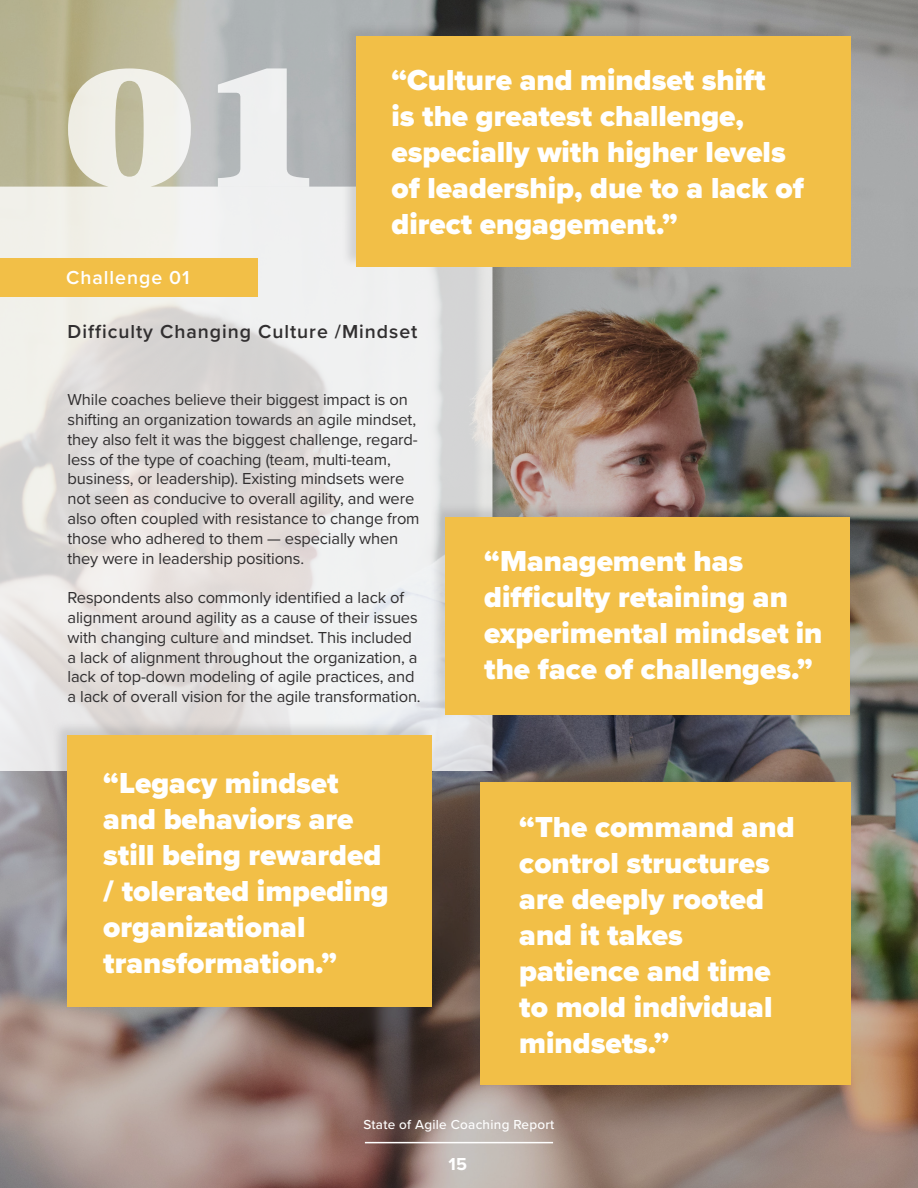
<style>
.page{position:relative;width:918px;height:1188px;background:#fff}
.page>*{position:absolute;margin:0;border:0;box-sizing:border-box;transform-origin:0 0}
.t1{font:900 30px/36px "Proxima Nova";color:#fff}
.t2{font:600 19.5px "Proxima Nova";letter-spacing:.05em;color:#312f30}
.t3{font:600 19.5px "Proxima Nova";letter-spacing:.05em;color:#fff}
.t4{font:700 18px "Proxima Nova";color:#fff}
.t5{font:16.5px/19.8px "Proxima Nova";letter-spacing:-.01em;color:#312f30}
.t6{font:500 13.5px "Proxima Nova";letter-spacing:.02em;color:#fff}
</style>
<div class="page">
<img style="left:0;top:0;width:918px;height:1188px">
<svg style="left:0;top:68px;width:492px;height:703px"></svg>
<div style="left:341px;top:21px;width:511px;height:248px;background:#58595b;opacity:.2"></div>
<div style="left:356px;top:36px;width:494px;height:231px;background:#f2bf47"></div>
<div style="left:430px;top:502px;width:422px;height:215px;background:#58595b;opacity:.2"></div>
<div style="left:446px;top:517px;width:404px;height:198px;background:#f2bf47"></div>
<div style="left:465px;top:767px;width:387px;height:320px;background:#58595b;opacity:.2"></div>
<div style="left:480px;top:782px;width:370px;height:303px;background:#f2bf47"></div>
<div style="left:52px;top:720px;width:382px;height:288px;background:#58595b;opacity:.2"></div>
<div style="left:68px;top:735px;width:364px;height:272px;background:#f2bf47"></div>
<hr style="left:365px;top:1142px;width:188px;height:1px;background:#fff">
<div style="left:0;top:258px;width:257px;height:39px;background:#f2bf47"></div>
<p class="t3" style="left:66px;top:263px;width:125px">Challenge 01</p>
<p class="t1" style="left:392px;top:62px;width:414px">“Culture and mindset shift<br>is the greatest challenge, especially with higher levels of leadership, due to a lack of direct engagement.”</p>
<p class="t2" style="left:68px;top:317px;width:351px">Difficulty Changing Culture /Mindset</p>
<p class="t5" style="left:68px;top:389px;width:354px">While coaches believe their biggest impact is on shifting an organization towards an agile mindset, they also felt it was the biggest challenge, regard&shy;less of the type of coaching (team, multi-team, business, or leadership). Existing mindsets were not seen as conducive to overall agility, and were also often coupled with resistance to change from those who adhered to them — especially when they were in leadership positions.</p>
<p class="t5" style="left:68px;top:587px;width:355px">Respondents also commonly identified a lack of alignment around agility as a cause of their issues with changing culture and mindset. This included a lack of alignment throughout the organization, a lack of top-down modeling of agile practices, and a lack of overall vision for the agile transformation.</p>
<p class="t1" style="left:103px;top:765px;width:287px">“Legacy mindset and behaviors are still being rewarded / tolerated impeding organizational transformation.”</p>
<p class="t1" style="left:484px;top:543px;width:340px">“Management has difficulty retaining an experimental mindset in the face of challenges.”</p>
<p class="t1" style="left:519px;top:809px;width:277px">“The command and control structures are deeply rooted and it takes patience and time to mold individual mindsets.”</p>
<p class="t6" style="left:364px;top:1115px;width:192px">State of Agile Coaching Report</p>
<p class="t4" style="left:449px;top:1151px;width:20px">15</p>
</div>
